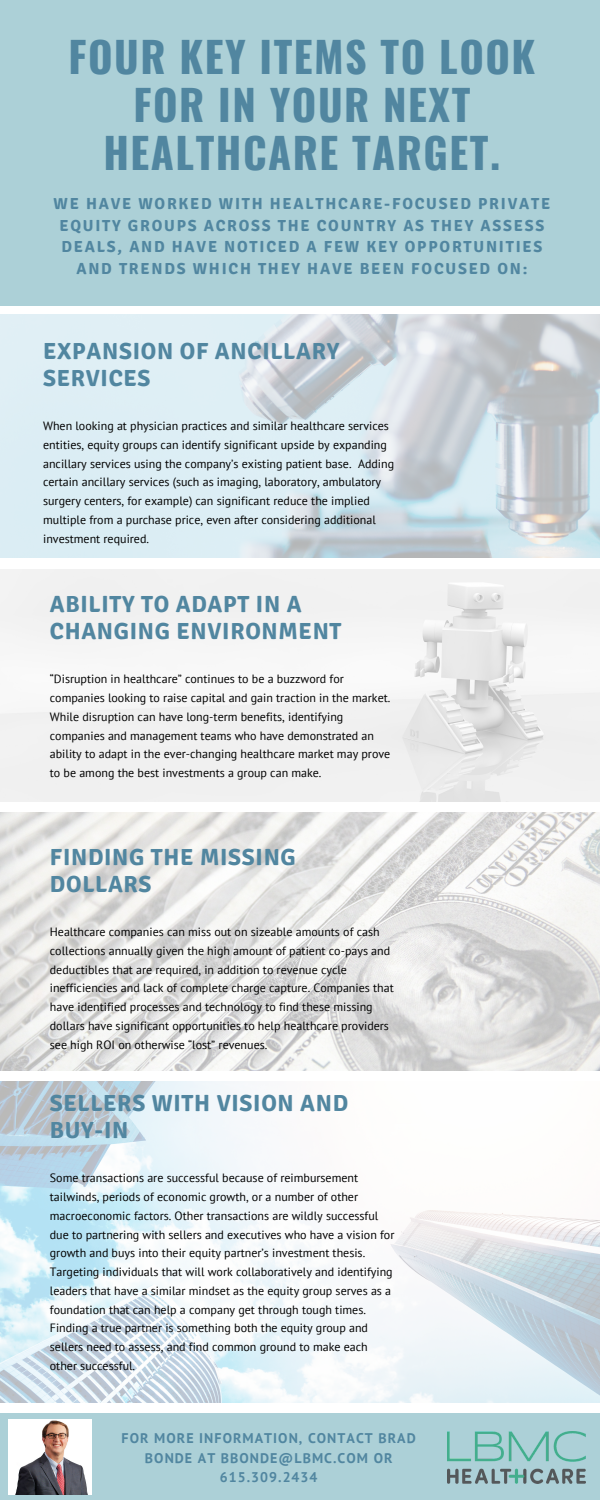
<style>
.page{position:relative;width:600px;height:1500px;background:#acd0d7}
.page>*{position:absolute;margin:0;border:0;box-sizing:border-box;transform-origin:0 0}
.t1{font:700 42px/48px "Oswald";letter-spacing:.035em;color:#5186a0;text-align:center}
.t2{font:700 23.3px/27px "Signika";letter-spacing:.03em;color:#5186a0}
.t3{font:700 16px/21.8px "Signika";letter-spacing:.11em;color:#5186a0;text-align:center}
.t4{font:700 14px/19.5px "PT Sans";letter-spacing:.075em;color:#5186a0;text-align:center}
.t5{font:12px/18.8px "PT Sans";color:#000}
</style>
<div class="page">
<div style="left:0;top:306px;width:600px;height:1107px;background:#fff"></div>
<img style="left:0;top:315px;width:600px;height:243px">
<img style="left:0;top:812px;width:600px;height:258px">
<img style="left:0;top:1082px;width:600px;height:320px">
<img style="left:1px;top:569px;width:599px;height:233px">
<img style="left:9px;top:1420px;width:82px;height:74px">
<img style="left:447px;top:1431px;width:138px;height:52px">
<h1 class="t1" style="left:68px;top:32px;width:468px">FOUR KEY ITEMS TO LOOK<br>FOR IN YOUR NEXT<br>HEALTHCARE TARGET.</h1>
<h3 class="t3" style="left:54px;top:193px;width:498px">WE HAVE WORKED WITH HEALTHCARE-FOCUSED PRIVATE EQUITY GROUPS ACROSS THE COUNTRY AS THEY ASSESS DEALS, AND HAVE NOTICED A FEW KEY OPPORTUNITIES AND TRENDS WHICH THEY HAVE BEEN FOCUSED ON:</h3>
<h2 class="t2" style="left:43px;top:338px;width:298px">EXPANSION OF ANCILLARY<br>SERVICES</h2>
<p class="t5" style="left:43px;top:416px;width:353px">When looking at physician practices and similar healthcare services entities, equity groups can identify significant upside by expanding ancillary services using the company’s existing patient base. Adding certain ancillary services (such as imaging, laboratory, ambulatory surgery centers, for example) can significant reduce the implied multiple from a purchase price, even after considering additional investment required.</p>
<h2 class="t2" style="left:50px;top:591px;width:293px">ABILITY TO ADAPT IN A<br>CHANGING ENVIRONMENT</h2>
<p class="t5" style="left:50px;top:669px;width:342px">“Disruption in healthcare” continues to be a buzzword for companies looking to raise capital and gain traction in the market.<br>While disruption can have long-term benefits, identifying companies and management teams who have demonstrated an ability to adapt in the ever-changing healthcare market may prove to be among the best investments a group can make.</p>
<h2 class="t2" style="left:50px;top:844px;width:247px">FINDING THE MISSING<br>DOLLARS</h2>
<p class="t5" style="left:50px;top:922px;width:345px">Healthcare companies can miss out on sizeable amounts of cash collections annually given the high amount of patient co-pays and deductibles that are required, in addition to revenue cycle inefficiencies and lack of complete charge capture. Companies that have identified processes and technology to find these missing dollars have significant opportunities to help healthcare providers see high ROI on otherwise “lost” revenues.</p>
<h2 class="t2" style="left:50px;top:1090px;width:300px">SELLERS WITH VISION AND<br>BUY-IN</h2>
<p class="t5" style="left:50px;top:1169px;width:346px">Some transactions are successful because of reimbursement tailwinds, periods of economic growth, or a number of other macroeconomic factors. Other transactions are wildly successful due to partnering with sellers and executives who have a vision for growth and buys into their equity partner’s investment thesis.<br>Targeting individuals that will work collaboratively and identifying leaders that have a similar mindset as the equity group serves as a foundation that can help a company get through tough times.<br>Finding a true partner is something both the equity group and sellers need to assess, and find common ground to make each other successful.</p>
<p class="t4" style="left:122px;top:1428px;width:296px">FOR MORE INFORMATION, CONTACT BRAD<br>BONDE AT BBONDE@LBMC.COM OR<br>615.309.2434</p>
</div>
